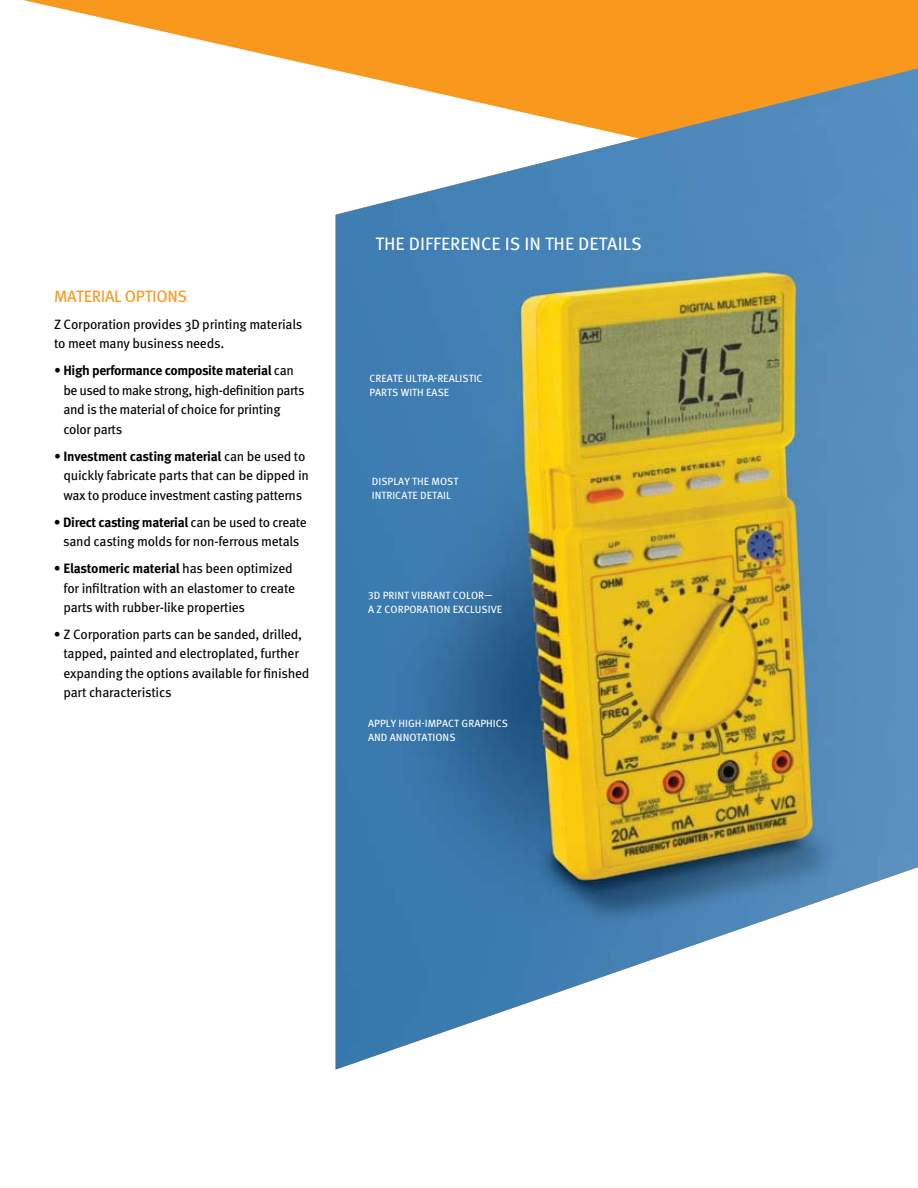
<style>
.page{position:relative;width:918px;height:1188px;background:#fff}
.page>*{position:absolute;margin:0;border:0;box-sizing:border-box;transform-origin:0 0}
.t1{font:18px "Meta OT";color:#fff}
.t2{font:16.5px "Meta OT";letter-spacing:-.02em;color:#f8981d}
.t3{font:13.5px/19.5px "Meta OT";letter-spacing:-.02em;color:#000}
.t4{font:10.5px/13.5px "Meta OT";color:#fff}
.s1{font-weight:700}
</style>
<div class="page">
<svg style="left:23px;top:0;width:895px;height:71px;fill:#f8981d"></svg>
<img style="left:336px;top:68px;width:582px;height:1002px">
<p class="t2" style="left:54px;top:286px;width:135px">Material Options</p>
<p class="t3" style="left:54px;top:314px;width:250px">Z Corporation provides 3D printing materials to meet many business needs.</p>
<p class="t3" style="left:63px;top:361px;width:243px;text-indent:-9px">• <span class="s1">High performance composite material</span> can be used to make strong, high-definition parts and is the material of choice for printing color parts</p>
<p class="t3" style="left:63px;top:446px;width:247px;text-indent:-9px">• <span class="s1">Investment casting material</span> can be used to quickly fabricate parts that can be dipped in wax to produce investment casting patterns</p>
<p class="t3" style="left:54px;top:512px;width:254px;text-align:center">• <span class="s1">Direct casting material</span> can be used to create sand casting molds for non-ferrous metals</p>
<p class="t3" style="left:63px;top:559px;width:233px;text-indent:-9px">• <span class="s1">Elastomeric material</span> has been optimized for infiltration with an elastomer to create parts with rubber-like properties</p>
<p class="t3" style="left:63px;top:625px;width:248px;text-indent:-9px">• Z Corporation parts can be sanded, drilled, tapped, painted and electroplated, further expanding the options available for finished part characteristics</p>
<h1 class="t1" style="left:376px;top:233px;width:268px">The difference is in the details</h1>
<p class="t4" style="left:369px;top:372px;width:115px">Create ultra-realistic parts with ease</p>
<p class="t4" style="left:372px;top:475px;width:88px">Display the most intricate detail</p>
<p class="t4" style="left:368px;top:589px;width:136px">3D print vibrant color—<br>a Z corporation exclusive</p>
<p class="t4" style="left:368px;top:717px;width:141px">apply high-impact graphics and annotations</p>
</div>
